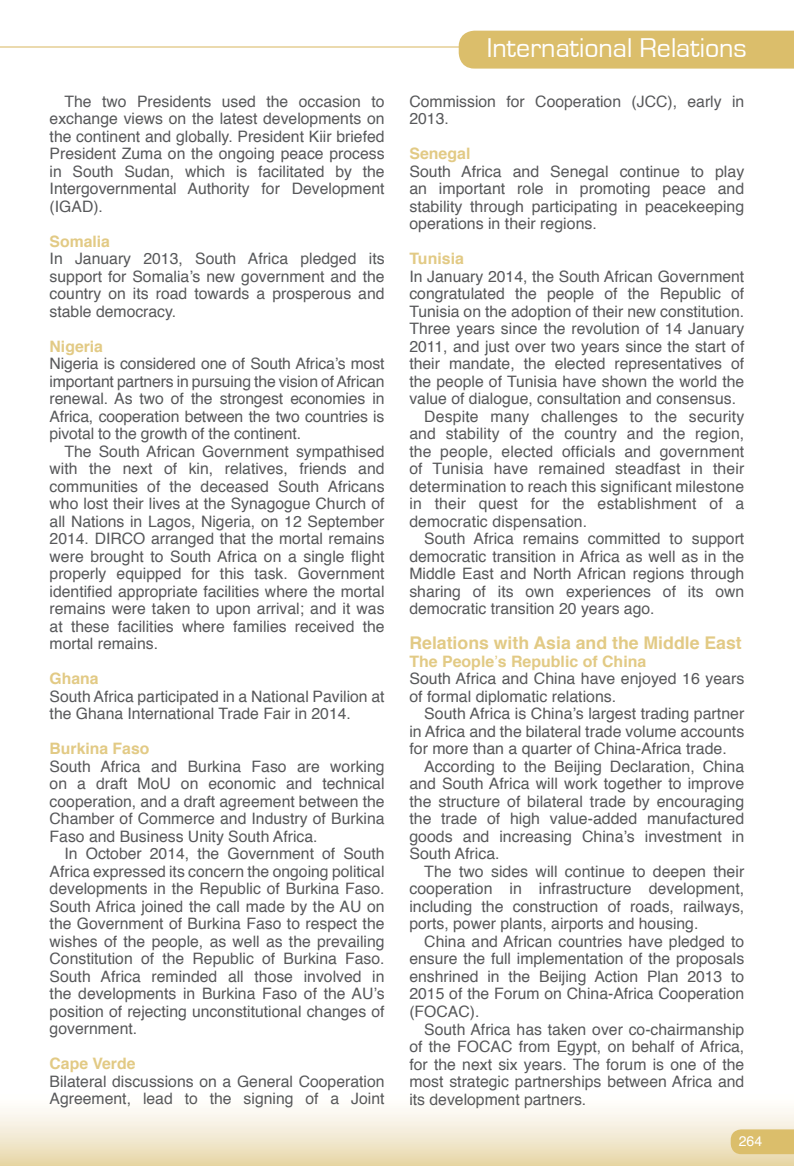
<style>
.page{position:relative;width:794px;height:1166px;background:#fff}
.page>*{position:absolute;margin:0;border:0;box-sizing:border-box;transform-origin:0 0}
.t1{font:28px "Eurostile";color:#fff}
.t2{font:700 17.5px "Helvetica";color:#e2ca85}
.t3{font:15.75px/17.5px "Helvetica";color:#57585a;text-align:justify}
.t4{font:700 15.75px "Helvetica";color:#e2ca85}
.t5{font:14px "Helvetica";color:#fff}
.s1{font-weight:700;color:#e2ca85}
.s2{color:#e2ca85}
</style>
<div class="page">
<hr style="left:0;top:46px;width:733px;height:2px;background:#ebdaae">
<div style="left:459px;top:31px;width:335px;height:38px;background:#dbbe6b"></div>
<svg style="left:730px;top:1129px;width:64px;height:25px;background:#dcc070"></svg>
<p class="t3" style="left:50px;top:93px;width:336px;text-indent:15px">The two Presidents used the occasion to exchange views on the latest developments on the continent and globally. President Kiir briefed President Zuma on the ongoing peace process in South Sudan, which is facilitated by the Intergovernmental Authority for Development (IGAD).</p>
<p class="t4" style="left:50px;top:229px;width:62px">Somalia</p>
<p class="t3" style="left:50px;top:250px;width:336px">In January 2013, South Africa pledged its support for Somalia’s new government and the country on its road towards a prosperous and stable democracy.</p>
<p class="t4" style="left:50px;top:334px;width:55px">Nigeria</p>
<p class="t3" style="left:50px;top:355px;width:336px">Nigeria is considered one of South Africa’s most important partners in pursuing the vision of African renewal. As two of the strongest economies in Africa, cooperation between the two countries is pivotal to the growth of the continent.</p>
<p class="t3" style="left:50px;top:443px;width:336px;text-indent:15px">The South African Government sympathised with the next of kin, relatives, friends and communities of the deceased South Africans who lost their lives at the Synagogue Church of all Nations in Lagos, Nigeria, on 12 September 2014. DIRCO arranged that the mortal remains were brought to South Africa on a single flight properly equipped for this task. Government identified appropriate facilities where the mortal remains were taken to upon arrival; and it was at these facilities where families received the mortal remains.</p>
<p class="t4" style="left:50px;top:666px;width:51px">Ghana</p>
<p class="t3" style="left:50px;top:688px;width:336px">South Africa participated in a National Pavilion at the Ghana International Trade Fair in 2014.</p>
<p class="t4" style="left:50px;top:736px;width:101px">Burkina Faso</p>
<p class="t3" style="left:50px;top:758px;width:336px">South Africa and Burkina Faso are working on a draft MoU on economic and technical cooperation, and a draft agreement between the Chamber of Commerce and Industry of Burkina Faso and Business Unity South Africa.</p>
<p class="t3" style="left:50px;top:845px;width:336px;text-indent:15px">In October 2014, the Government of South Africa expressed its concern the ongoing political developments in the Republic of Burkina Faso.<br>South Africa joined the call made by the AU on the Government of Burkina Faso to respect the wishes of the people, as well as the prevailing Constitution of the Republic of Burkina Faso.<br>South Africa reminded all those involved in the developments in Burkina Faso of the AU’s position of rejecting unconstitutional changes of government.</p>
<p class="t4" style="left:50px;top:1051px;width:87px">Cape Verde</p>
<p class="t3" style="left:50px;top:1073px;width:336px">Bilateral discussions on a General Cooperation<br>Agreement, lead to the signing of a Joint</p>
<h1 class="t1" style="left:487px;top:33px;width:262px">International Re ations</h1>
<h1 class="t1" style="left:532px;top:36px;width:194px">Arts and Culture</h1>
<p class="t3" style="left:409px;top:93px;width:336px">Commission for Cooperation (JCC), early in<br>2013.</p>
<p class="t4" style="left:409px;top:141px;width:63px">Senegal</p>
<p class="t3" style="left:409px;top:163px;width:336px">South Africa and Senegal continue to play an important role in promoting peace and stability through participating in peacekeeping operations in their regions.</p>
<p class="t4" style="left:409px;top:246px;width:56px">Tunisia</p>
<p class="t3" style="left:409px;top:268px;width:336px">In January 2014, the South African Government</p>
<p class="t3" style="left:409px;top:285px;width:336px">congratulated the people of the Republic of</p>
<p class="t3" style="left:409px;top:303px;width:336px">Tunisia on the adoption of their new constitution.</p>
<p class="t3" style="left:409px;top:320px;width:336px">Three years since the revolution of 14 January</p>
<p class="t3" style="left:409px;top:338px;width:336px">2011, and just over two years since the start of</p>
<p class="t3" style="left:409px;top:355px;width:336px">their mandate, the elected representatives of</p>
<p class="t3" style="left:409px;top:373px;width:336px">the people of Tunisia have shown the world the</p>
<p class="t3" style="left:409px;top:390px;width:328px">value of dialogue, consultation and consensus.</p>
<p class="t3" style="left:424px;top:408px;width:321px">Despite many challenges to the security</p>
<p class="t3" style="left:409px;top:425px;width:336px">and stability of the country and the region,</p>
<p class="t3" style="left:409px;top:443px;width:336px">the people, elected officials and government</p>
<p class="t3" style="left:409px;top:460px;width:336px">of Tunisia have remained steadfast in their</p>
<p class="t3" style="left:409px;top:478px;width:336px">determination to reach this significant milestone</p>
<p class="t3" style="left:409px;top:495px;width:336px">in their quest for the establishment of a</p>
<p class="t3" style="left:409px;top:513px;width:179px">democratic dispensation.</p>
<p class="t3" style="left:424px;top:530px;width:321px">South Africa remains committed to support</p>
<p class="t3" style="left:409px;top:548px;width:336px">democratic transition in Africa as well as in the</p>
<p class="t3" style="left:409px;top:565px;width:336px">Middle East and North African regions through</p>
<p class="t3" style="left:409px;top:583px;width:336px">sharing of its own experiences of its own</p>
<p class="t3" style="left:409px;top:600px;width:247px">democratic transition 20 years ago.</p>
<p class="t2" style="left:409px;top:629px;width:334px">Relations with Asia and the Middle East</p>
<p class="t3" style="left:409px;top:653px;width:336px;text-align:left"><span class="s1">The People</span><span class="s2">’</span><span class="s1">s Republic of China<br></span>South Africa and China have enjoyed 16 years of formal diplomatic relations.</p>
<p class="t3" style="left:409px;top:705px;width:336px;text-indent:15px">South Africa is China’s largest trading partner in Africa and the bilateral trade volume accounts for more than a quarter of China-Africa trade.</p>
<p class="t3" style="left:409px;top:758px;width:336px;text-indent:15px">According to the Beijing Declaration, China and South Africa will work together to improve the structure of bilateral trade by encouraging the trade of high value-added manufactured goods and increasing China’s investment in South Africa.</p>
<p class="t3" style="left:409px;top:863px;width:336px;text-indent:15px">The two sides will continue to deepen their cooperation in infrastructure development, including the construction of roads, railways, ports, power plants, airports and housing.</p>
<p class="t3" style="left:409px;top:933px;width:336px;text-indent:15px">China and African countries have pledged to ensure the full implementation of the proposals enshrined in the Beijing Action Plan 2013 to 2015 of the Forum on China-Africa Cooperation (FOCAC).</p>
<p class="t3" style="left:409px;top:1020px;width:336px;text-indent:15px">South Africa has taken over co-chairmanship of the FOCAC from Egypt, on behalf of Africa, for the next six years. The forum is one of the most strategic partnerships between Africa and its development partners.</p>
<p class="t5" style="left:738px;top:1130px;width:25px">264</p>
</div>
